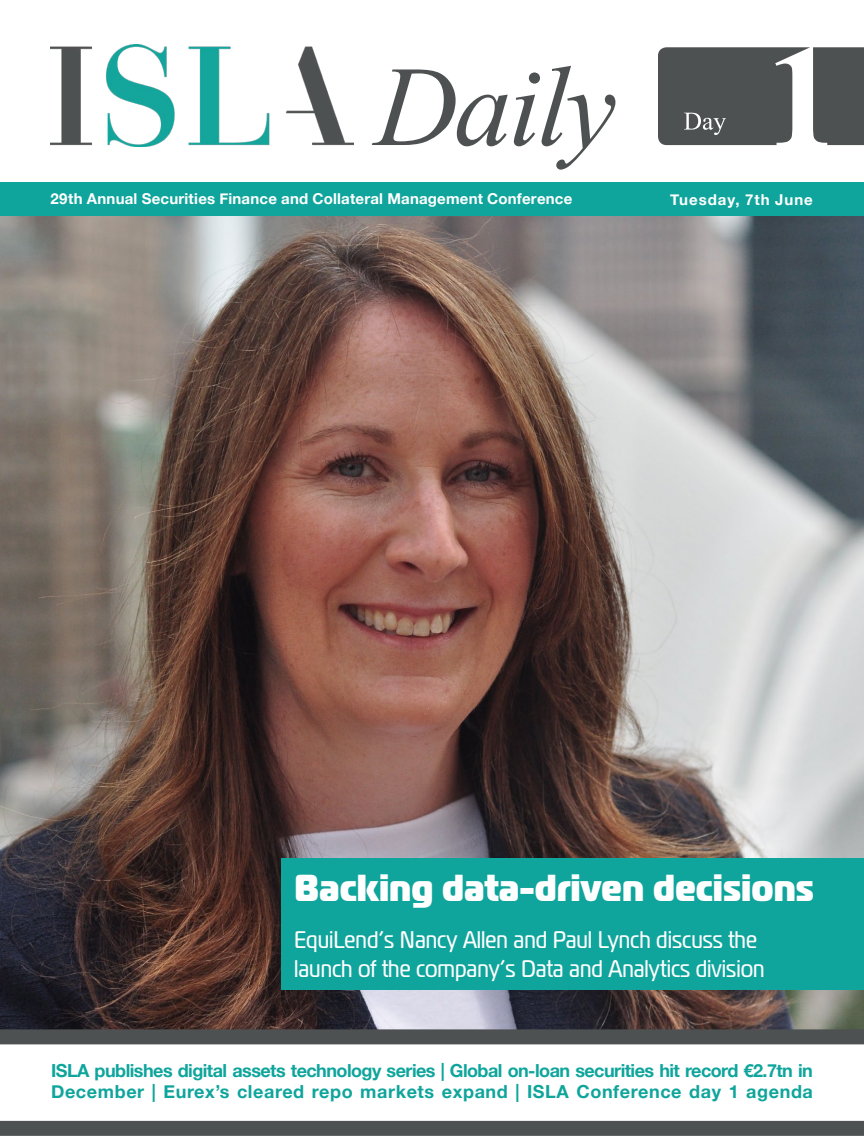
<style>
.page{position:relative;width:864px;height:1136px;background:#fff}
.page>*{position:absolute;margin:0;border:0;box-sizing:border-box;transform-origin:0 0}
.t1{font:800 37.5px "Magistral Cond";color:#fff}
.t2{font:24px/28.8px "Magistral Cond";color:#fff}
.t3{font:700 18px/21.6px "Helvetica Neue";letter-spacing:-.03em;color:#0fa59c}
.t4{font:700 15px "Helvetica Neue";letter-spacing:.015em;color:#fff}
.t5{font:700 15px "Helvetica Neue";letter-spacing:.065em;color:#fff}
.s1{color:#0fa59b}
</style>
<div class="page">
<img style="left:0;top:215px;width:863px;height:814px">
<div style="left:0;top:1029px;width:863px;height:15px;background:#4e5152"></div>
<div style="left:0;top:1120px;width:863px;height:15px;background:#4e5152"></div>
<svg style="left:658px;top:47px;width:205px;height:98px;background:#636667"></svg>
<div style="left:0;top:182px;width:863px;height:33px;background:#0fa59c"></div>
<img style="left:51px;top:45px;width:302px;height:102px">
<svg style="left:371px;top:66px;width:244px;height:104px"></svg>
<div style="left:281px;top:858px;width:582px;height:131px;background:#0fa59c"></div>
<p class="t4" style="left:51px;top:187px;width:523px">29th Annual Securities Finance and Collateral Management Conference</p>
<p class="t5" style="left:670px;top:187px;width:144px">Tuesday, 7th June</p>
<h1 class="t1" style="left:294px;top:863px;width:521px">Backing data-driven decisions</h1>
<h2 class="t2" style="left:294px;top:924px;width:472px">EquiLend’s Nancy Allen and Paul Lynch discuss the launch of the company’s Data and Analytics division</h2>
<p class="t3" style="left:51px;top:1059px;width:763px">ISLA publishes digital assets technology series | Global on-loan securities hit record €2.7tn in<br>December | Eurex’s cleared repo markets expand <span class="s1">| ISLA Conference day 1 agenda</span></p>
</div>
